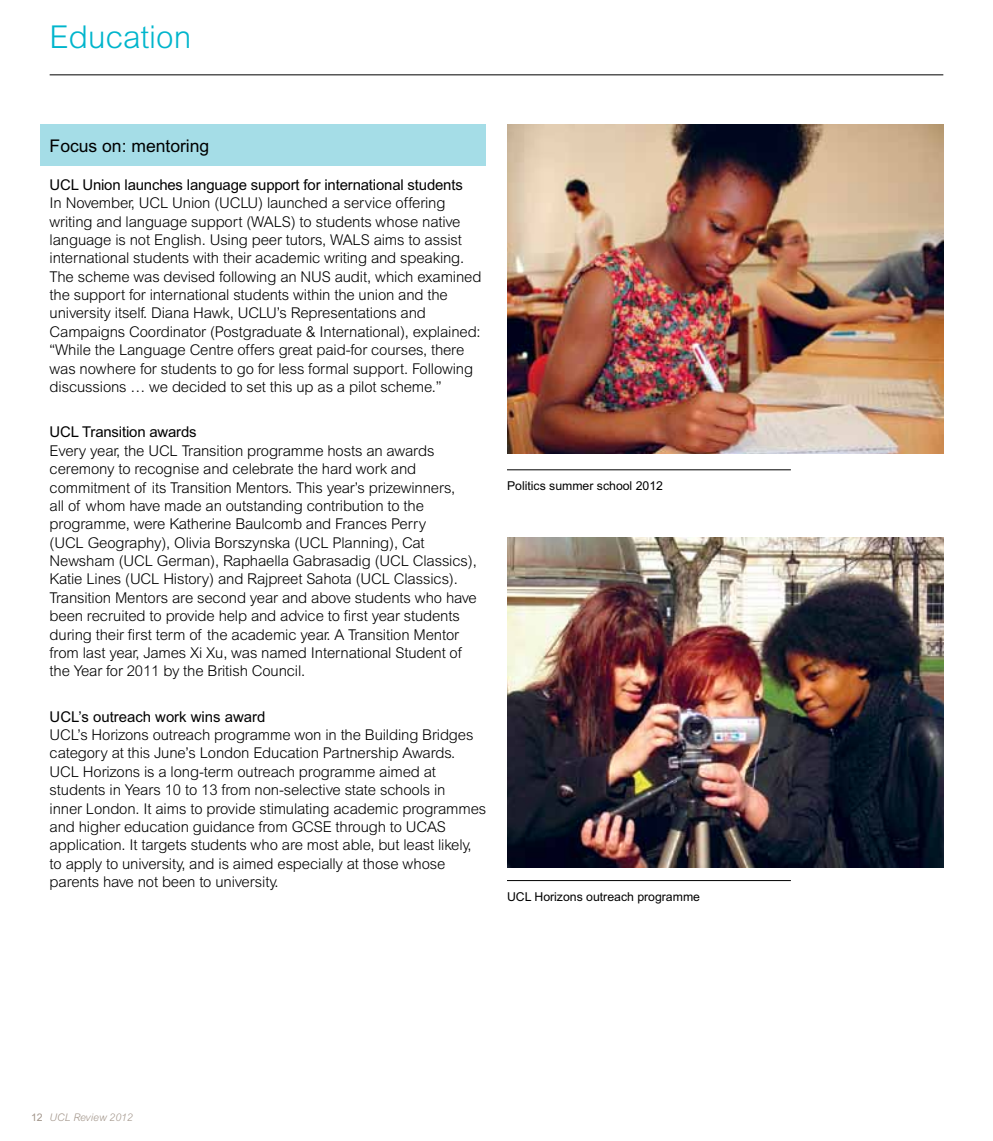
<style>
.page{position:relative;width:993px;height:1141px;background:#fff}
.page>*{position:absolute;margin:0;border:0;box-sizing:border-box;transform-origin:0 0}
.t1{font:300 31.5px "Arial MT Std";color:#00b5cc}
.t2{font:17.5px "Arial MT Std";color:#000}
.t3{font:300 14.88px/18.4px "Arial MT Std";letter-spacing:-.01em;color:#000}
.t4{font:14.88px "Arial MT Std";letter-spacing:-.01em;color:#000}
.t5{font:12.25px "Arial MT Std";color:#000}
.t6{font:italic 300 10.5px "Arial MT Std";color:#a2958a}
.s1{font-weight:400;font-style:normal}
</style>
<div class="page">
<div style="left:40px;top:124px;width:445px;height:41px;background:#a5dde7"></div>
<hr style="left:50px;top:74px;width:893px;height:1px;background:#000">
<img style="left:507px;top:124px;width:436px;height:330px">
<img style="left:507px;top:537px;width:436px;height:330px">
<hr style="left:507px;top:469px;width:283px;height:1px;background:#000">
<hr style="left:507px;top:880px;width:283px;height:1px;background:#000">
<h1 class="t1" style="left:50px;top:19px;width:143px">Education</h1>
<p class="t2" style="left:50px;top:135px;width:161px">Focus on: mentoring</p>
<p class="t4" style="left:50px;top:176px;width:414px">UCL Union launches language support for international students</p>
<p class="t3" style="left:50px;top:194px;width:433px">In November, UCL Union (UCLU) launched a service offering writing and language support (WALS) to students whose native language is not English. Using peer tutors, WALS aims to assist international students with their academic writing and speaking.<br>The scheme was devised following an NUS audit, which examined the support for international students within the union and the university itself. Diana Hawk, UCLU’s Representations and Campaigns Coordinator (Postgraduate &amp; International), explained: “While the Language Centre offers great paid-for courses, there was nowhere for students to go for less formal support. Following discussions … we decided to set this up as a pilot scheme.”</p>
<p class="t4" style="left:50px;top:424px;width:148px">UCL Transition awards</p>
<p class="t3" style="left:50px;top:441px;width:428px">Every year, the UCL Transition programme hosts an awards ceremony to recognise and celebrate the hard work and commitment of its Transition Mentors. This year’s prizewinners,<br>all of whom have made an outstanding contribution to the programme, were Katherine Baulcomb and Frances Perry<br>(UCL Geography), Olivia Borszynska (UCL Planning), Cat Newsham (UCL German), Raphaella Gabrasadig (UCL Classics), Katie Lines (UCL History) and Rajpreet Sahota (UCL Classics).<br>Transition Mentors are second year and above students who have been recruited to provide help and advice to first year students during their first term of the academic year. A Transition Mentor from last year, James Xi Xu, was named International Student of the Year for 2011 by the British Council.</p>
<p class="t4" style="left:50px;top:708px;width:217px">UCL’s outreach work wins award</p>
<p class="t3" style="left:50px;top:726px;width:438px">UCL’s Horizons outreach programme won in the Building Bridges category at this June’s London Education Partnership Awards.<br>UCL Horizons is a long-term outreach programme aimed at students in Years 10 to 13 from non-selective state schools in<br>inner London. It aims to provide stimulating academic programmes and higher education guidance from GCSE through to UCAS application. It targets students who are most able, but least likely, to apply to university, and is aimed especially at those whose parents have not been to university.</p>
<p class="t5" style="left:507px;top:479px;width:157px">Politics summer school 2012</p>
<p class="t5" style="left:507px;top:890px;width:194px">UCL Horizons outreach programme</p>
<p class="t6" style="left:31px;top:1112px;width:103px"><span class="s1">12</span> UCL Review 2012</p>
</div>
